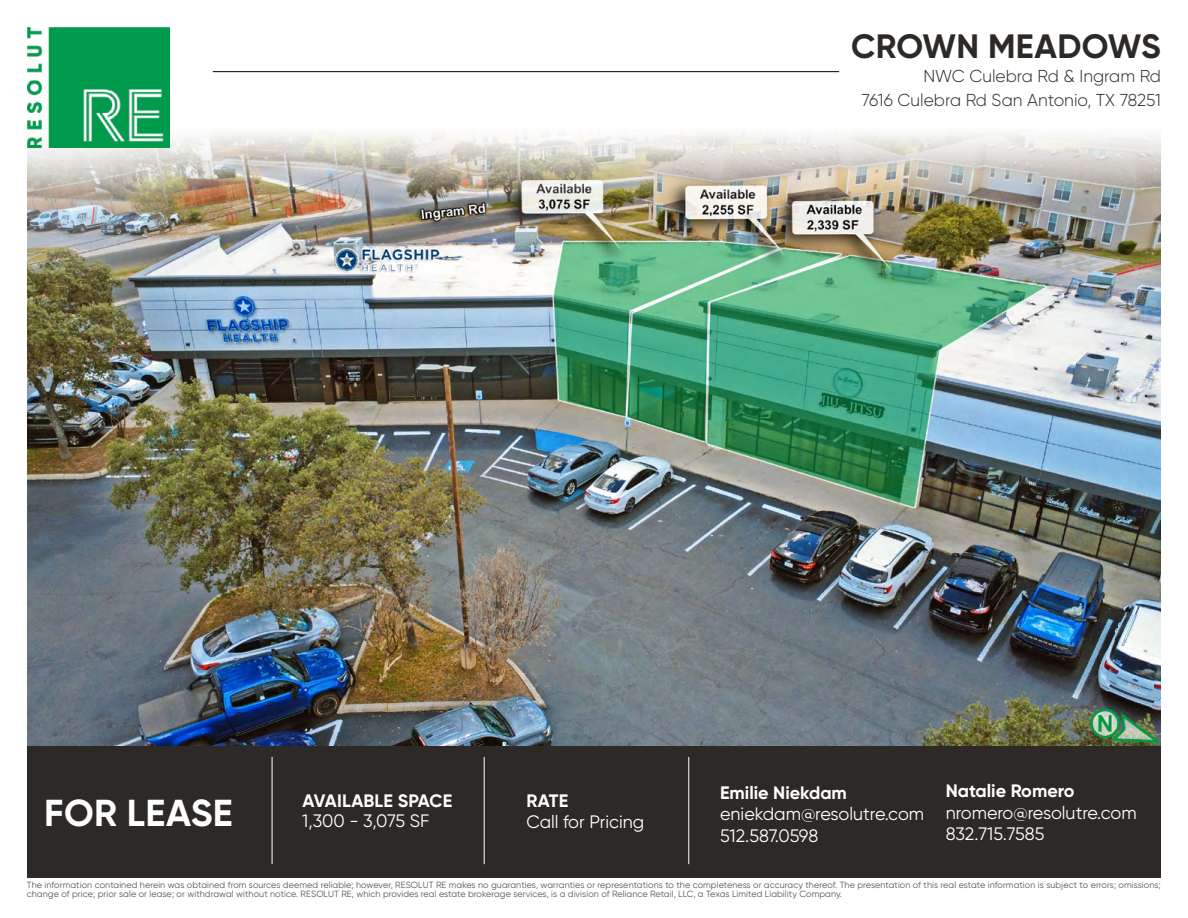
<style>
.page{position:relative;width:1188px;height:918px;background:#fff}
.page>*{position:absolute;margin:0;border:0;box-sizing:border-box;transform-origin:0 0}
.t1{font:700 37.5px "Gilroy";letter-spacing:.01em;color:#fff}
.t2{font:700 33.75px "Gilroy";letter-spacing:.005em;color:#2c2926}
.t3{font:18px/21.6px "Gilroy";color:#fff}
.t4{font:700 18px "Gilroy";color:#fff}
.t5{font:300 17.25px/24px "Gilroy";color:#2c2926;text-align:right}
.t6{font:9px/9px "Gilroy";letter-spacing:.01em;color:#52575a}
</style>
<div class="page">
<img style="left:27px;top:228px;width:1134px;height:518px">
<div style="left:27px;top:746px;width:1134px;height:132px;background:#2c2926"></div>
<img style="left:255px;top:133px;width:906px;height:95px">
<img style="left:27px;top:27px;width:228px;height:255px">
<img style="left:27px;top:27px;width:142px;height:121px">
<hr style="left:213px;top:71px;width:626px;height:1px;background:#000">
<hr style="left:688px;top:757px;width:1px;height:107px;background:#fff">
<hr style="left:272px;top:757px;width:1px;height:107px;background:#fff">
<hr style="left:484px;top:757px;width:1px;height:107px;background:#fff">
<h2 class="t2" style="left:851px;top:25px;width:311px">CROWN MEADOWS</h2>
<h3 class="t5" style="left:862px;top:64px;width:301px">NWC Culebra Rd &amp; Ingram Rd<br>7616 Culebra Rd San Antonio, TX 78251</h3>
<h1 class="t1" style="left:44px;top:789px;width:190px">FOR LEASE</h1>
<h3 class="t4" style="left:302px;top:789px;width:151px">AVAILABLE SPACE</h3>
<h3 class="t3" style="left:302px;top:809px;width:129px">1,300 - 3,075 SF</h3>
<h3 class="t4" style="left:526px;top:789px;width:43px">RATE</h3>
<h3 class="t3" style="left:526px;top:811px;width:119px">Call for Pricing</h3>
<h3 class="t4" style="left:720px;top:781px;width:128px">Emilie Niekdam</h3>
<h3 class="t3" style="left:720px;top:803px;width:206px">eniekdam@resolutre.com<br>512.587.0598</h3>
<h3 class="t4" style="left:946px;top:780px;width:130px">Natalie Romero</h3>
<h3 class="t3" style="left:946px;top:801px;width:193px">nromero@resolutre.com<br>832.715.7585</h3>
<p class="t6" style="left:27px;top:880px;width:1135px">The information contained herein was obtained from sources deemed reliable; however, RESOLUT RE makes no guaranties, warranties or representations to the completeness or accuracy thereof. The presentation of this real estate information is subject to errors; omissions; change of price; prior sale or lease; or withdrawal without notice. RESOLUT RE, which provides real estate brokerage services, is a division of Reliance Retail, LLC, a Texas Limited Liability Company.</p>
</div>
